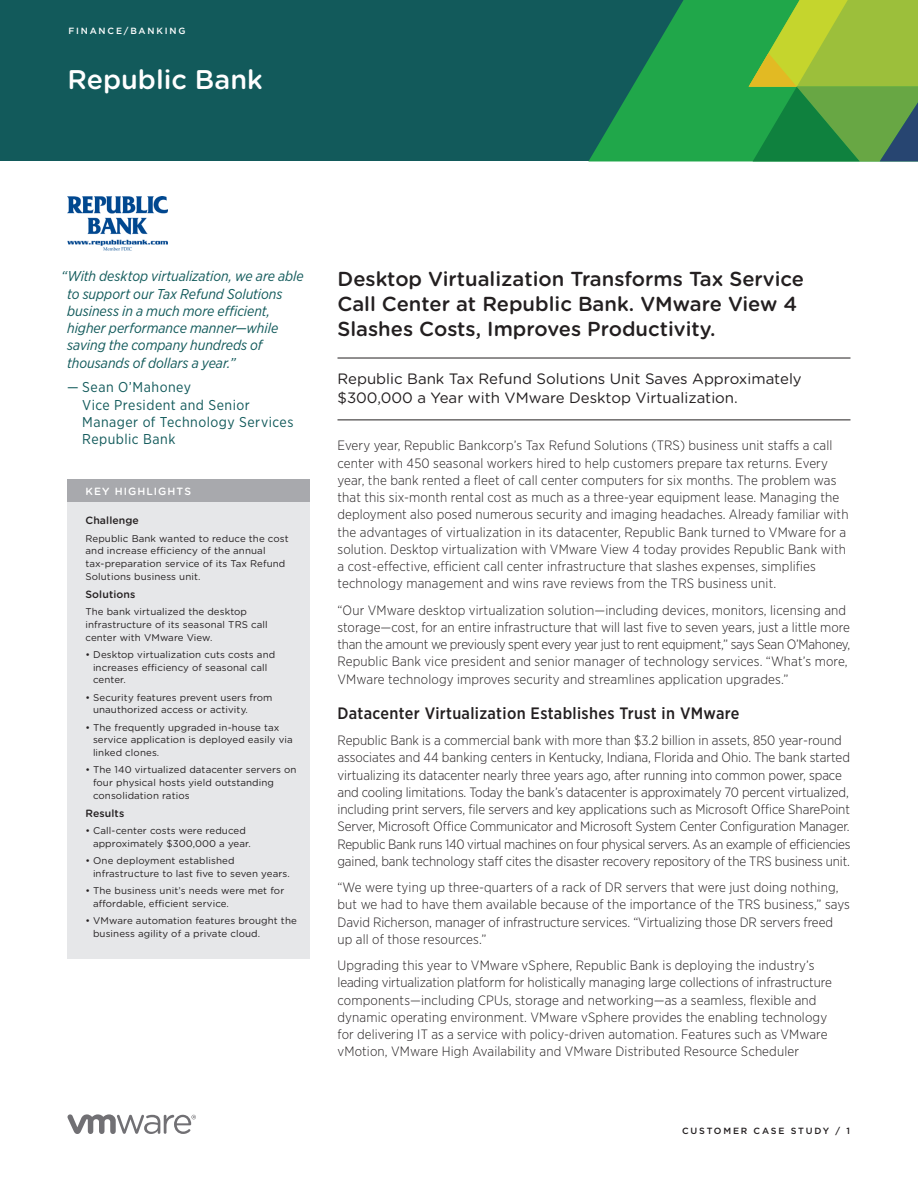
<style>
.page{position:relative;width:918px;height:1188px;background:#fff}
.page>*{position:absolute;margin:0;border:0;box-sizing:border-box;transform-origin:0 0}
.t1{font:500 27px "Gotham Rounded";color:#fff}
._2_Case_Main_Body_He{font:500 20.25px/24.8px "Gotham Rounded";color:#231f20}
._4a_Subhead_1{font:500 16.5px "Gotham Narrow";letter-spacing:.02em;color:#231f20}
._1b_Case_Exec_Summar{font:15px/19.5px "Gotham Rounded";color:#231f20}
._6a_Snap_Pullquote_b{font:italic 14.25px/17.2px "Gotham Narrow";color:#125a5b}
._6b_Snap_Pullquote_a{font:14.25px/17.2px "Gotham Narrow";letter-spacing:.035em;color:#125a5b}
._5a_Body{font:300 13.5px/17.2px "Gotham Narrow";color:#231f20}
._3b_KeyHi_subhead{font:500 10.5px "Gotham Rounded";letter-spacing:.01em;color:#231f20}
._3a_KeyHi_Head{font:500 10.5px "Gotham Rounded";letter-spacing:.1em;color:#fff}
._3d_KeyHi_Body_w__bu{font:9.75px/12.8px "Gotham Rounded";letter-spacing:.01em;color:#231f20}
._3c_KeyHi_Body{font:9.75px/12.8px "Gotham Rounded";letter-spacing:.01em;color:#231f20}
.Folio{font:500 9px "Gotham";letter-spacing:.2em;color:#231f20}
.Industry{font:500 9px "Gotham";letter-spacing:.2em;color:#fff}
</style>
<div class="page">
<div style="left:0;top:0;width:918px;height:161px;background:#125a5b"></div>
<svg style="left:589px;top:0;width:160px;height:161px;fill:#20a74a"></svg>
<svg style="left:749px;top:0;width:169px;height:161px"></svg>
<svg style="left:68px;top:1114px;width:128px;height:20px"></svg>
<hr style="left:338px;top:358px;width:512px;height:1px;background:#231f20">
<hr style="left:338px;top:420px;width:512px;height:1px;background:#231f20">
<div style="left:68px;top:498px;width:242px;height:461px;background:#e6e7e9"></div>
<div style="left:68px;top:479px;width:242px;height:23px;background:#a8a9ad"></div>
<img style="left:68px;top:196px;width:99px;height:55px">
<p class="Industry" style="left:68px;top:25px;width:118px">FINANCE/BANKING</p>
<p class="t1" style="left:68px;top:60px;width:197px">Republic Bank</p>
<p class="_6a_Snap_Pullquote_b" style="left:67px;top:267px;width:238px;text-indent:-6px">“With desktop virtualization, we are able to support our Tax Refund Solutions business in a much more efficient, higher performance manner—while saving the company hundreds of thousands of dollars a year.”</p>
<p class="_6b_Snap_Pullquote_a" style="left:82px;top:378px;width:213px;text-indent:-15px">— Sean O’Mahoney<br>Vice President and Senior<br>Manager of Technology Services<br>Republic Bank</p>
<p class="_3a_KeyHi_Head" style="left:86px;top:484px;width:107px">KEY HIGHLIGHTS</p>
<p class="_3b_KeyHi_subhead" style="left:86px;top:513px;width:55px">Challenge</p>
<p class="_3c_KeyHi_Body" style="left:86px;top:531px;width:205px">Republic Bank wanted to reduce the cost and increase efficiency of the annual tax-preparation service of its Tax Refund Solutions business unit.</p>
<p class="_3b_KeyHi_subhead" style="left:86px;top:587px;width:51px">Solutions</p>
<p class="_3c_KeyHi_Body" style="left:86px;top:605px;width:184px">The bank virtualized the desktop infrastructure of its seasonal TRS call center with VMware View.</p>
<p class="_3d_KeyHi_Body_w__bu" style="left:93px;top:648px;width:184px;text-indent:-8px">• Desktop virtualization cuts costs and increases efficiency of seasonal call center.</p>
<p class="_3d_KeyHi_Body_w__bu" style="left:93px;top:690px;width:181px;text-indent:-8px">• Security features prevent users from unauthorized access or activity.</p>
<p class="_3d_KeyHi_Body_w__bu" style="left:93px;top:720px;width:201px;text-indent:-8px">• The frequently upgraded in-house tax service application is deployed easily via linked clones.</p>
<p class="_3d_KeyHi_Body_w__bu" style="left:93px;top:763px;width:205px;text-indent:-8px">• The 140 virtualized datacenter servers on four physical hosts yield outstanding consolidation ratios</p>
<p class="_3b_KeyHi_subhead" style="left:86px;top:806px;width:40px">Results</p>
<p class="_3d_KeyHi_Body_w__bu" style="left:93px;top:824px;width:159px;text-indent:-8px">• Call-center costs were reduced approximately $300,000 a year.</p>
<p class="_3d_KeyHi_Body_w__bu" style="left:93px;top:854px;width:198px;text-indent:-8px">• One deployment established infrastructure to last five to seven years.</p>
<p class="_3d_KeyHi_Body_w__bu" style="left:93px;top:884px;width:193px;text-indent:-8px">• The business unit’s needs were met for affordable, efficient service.</p>
<p class="_3d_KeyHi_Body_w__bu" style="left:93px;top:914px;width:205px;text-indent:-8px">• VMware automation features brought the business agility of a private cloud.</p>
<p class="_2_Case_Main_Body_He" style="left:338px;top:266px;width:468px">Desktop Virtualization Transforms Tax Service<br>Call Center at Republic Bank. VMware View 4<br>Slashes Costs, Improves Productivity.</p>
<p class="_1b_Case_Exec_Summar" style="left:338px;top:368px;width:466px">Republic Bank Tax Refund Solutions Unit Saves Approximately $300,000 a Year with VMware Desktop Virtualization.</p>
<p class="_5a_Body" style="left:338px;top:437px;width:513px">Every year, Republic Bankcorp’s Tax Refund Solutions (TRS) business unit staffs a call center with 450 seasonal workers hired to help customers prepare tax returns. Every year, the bank rented a fleet of call center computers for six months. The problem was that this six-month rental cost as much as a three-year equipment lease. Managing the deployment also posed numerous security and imaging headaches. Already familiar with the advantages of virtualization in its datacenter, Republic Bank turned to VMware for a solution. Desktop virtualization with VMware View 4 today provides Republic Bank with a cost-effective, efficient call center infrastructure that slashes expenses, simplifies technology management and wins rave reviews from the TRS business unit.</p>
<p class="_5a_Body" style="left:338px;top:601px;width:514px">“Our VMware desktop virtualization solution—including devices, monitors, licensing and storage—cost, for an entire infrastructure that will last five to seven years, just a little more than the amount we previously spent every year just to rent equipment,” says Sean O’Mahoney, Republic Bank vice president and senior manager of technology services. “What’s more, VMware technology improves security and streamlines application upgrades.”</p>
<p class="_4a_Subhead_1" style="left:338px;top:703px;width:404px">Datacenter Virtualization Establishes Trust in VMware</p>
<p class="_5a_Body" style="left:338px;top:732px;width:514px">Republic Bank is a commercial bank with more than $3.2 billion in assets, 850 year-round associates and 44 banking centers in Kentucky, Indiana, Florida and Ohio. The bank started virtualizing its datacenter nearly three years ago, after running into common power, space and cooling limitations. Today the bank’s datacenter is approximately 70 percent virtualized, including print servers, file servers and key applications such as Microsoft Office SharePoint Server, Microsoft Office Communicator and Microsoft System Center Configuration Manager.<br>Republic Bank runs 140 virtual machines on four physical servers. As an example of efficiencies gained, bank technology staff cites the disaster recovery repository of the TRS business unit.</p>
<p class="_5a_Body" style="left:338px;top:879px;width:514px">“We were tying up three-quarters of a rack of DR servers that were just doing nothing, but we had to have them available because of the importance of the TRS business,” says David Richerson, manager of infrastructure services. “Virtualizing those DR servers freed up all of those resources.”</p>
<p class="_5a_Body" style="left:338px;top:957px;width:496px">Upgrading this year to VMware vSphere, Republic Bank is deploying the industry’s leading virtualization platform for holistically managing large collections of infrastructure components—including CPUs, storage and networking—as a seamless, flexible and dynamic operating environment. VMware vSphere provides the enabling technology for delivering IT as a service with policy-driven automation. Features such as VMware vMotion, VMware High Availability and VMware Distributed Resource Scheduler</p>
<p class="Folio" style="left:682px;top:1125px;width:169px">CUSTOMER CASE STUDY / 1</p>
</div>
